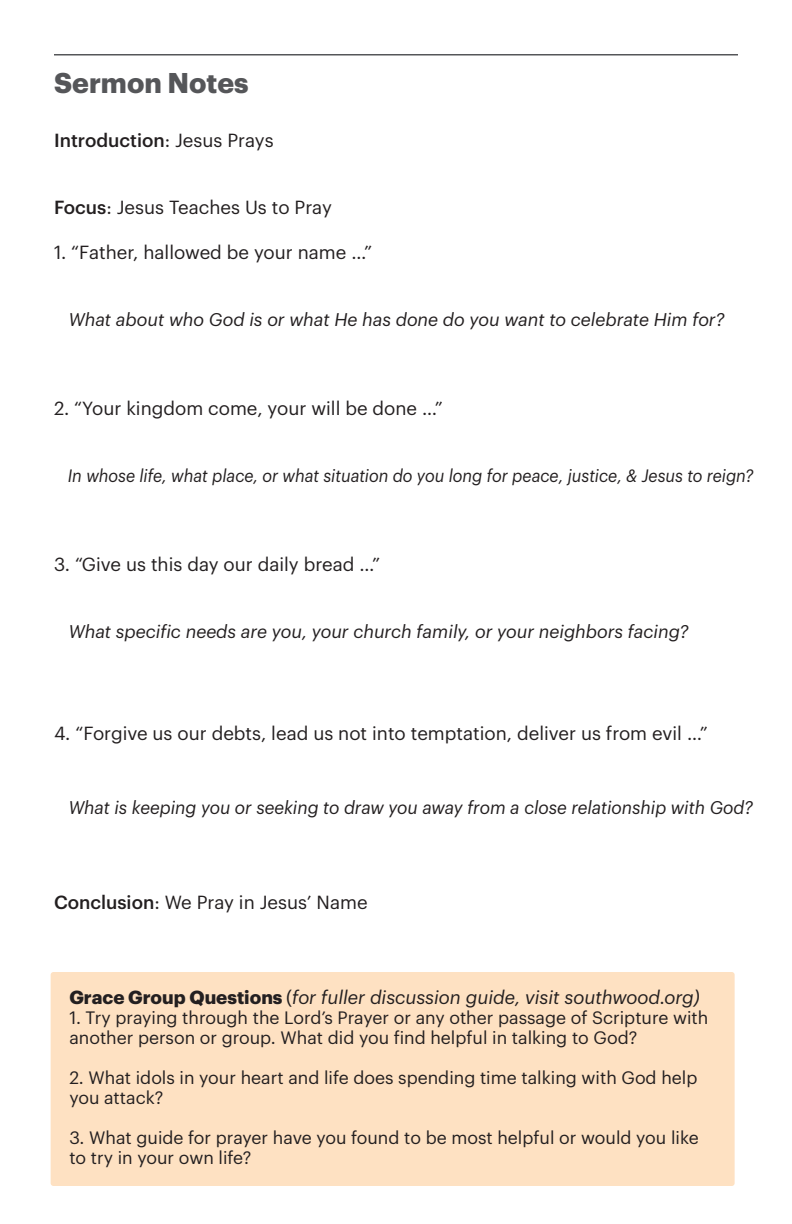
<style>
.page{position:relative;width:792px;height:1224px;background:#fff}
.page>*{position:absolute;margin:0;border:0;box-sizing:border-box;transform-origin:0 0}
.t1{font:700 28px "Graphik";color:#555659}
.t2{font:18.6px "Graphik";color:#231f20}
.t3{font:italic 18.6px "Graphik";color:#231f20}
.t4{font:500 18.6px "Graphik";color:#231f20}
.t5{font:italic 18px "Graphik";color:#231f20}
.t6{font:17.6px/20px "Graphik";color:#231f20}
.t7{font:italic 17.6px "Graphik";color:#231f20;scale:.93 1}
.s1{font-weight:400}
.s2{font-weight:500}
.s3{font-weight:700;font-style:normal}
.s4{font-style:normal}
</style>
<div class="page">
<div style="left:51px;top:972px;width:684px;height:214px;background:#fee1c2;border-radius:3px"></div>
<hr style="left:54px;top:54px;width:684px;height:2px;background:#555659">
<p class="t1" style="left:54px;top:61px;width:196px">Sermon Notes</p>
<p class="t4" style="left:54px;top:126px;width:221px">Introduction<span class="s1">: Jesus Prays</span></p>
<p class="t2" style="left:54px;top:193px;width:279px"><span class="s2">Focus</span>: Jesus Teaches Us to Pray</p>
<p class="t2" style="left:54px;top:238px;width:320px">1. “Father, hallowed be your name …”</p>
<p class="t5" style="left:69px;top:306px;width:657px">What about who God is or what He has done do you want to celebrate Him for?</p>
<p class="t2" style="left:54px;top:394px;width:390px">2. “Your kingdom come, your will be done …”</p>
<p class="t7" style="left:68px;top:462px;width:739px">In whose life, what place, or what situation do you long for peace, justice, &amp; Jesus to reign?</p>
<p class="t2" style="left:54px;top:550px;width:328px">3. “Give us this day our daily bread …”</p>
<p class="t5" style="left:69px;top:618px;width:621px">What specific needs are you, your church family, or your neighbors facing?</p>
<p class="t2" style="left:54px;top:720px;width:655px">4. “Forgive us our debts, lead us not into temptation, deliver us from evil …”</p>
<p class="t5" style="left:69px;top:794px;width:686px">What is keeping you or seeking to draw you away from a close relationship with God?</p>
<p class="t2" style="left:54px;top:889px;width:315px"><span class="s2">Conclusion</span>: We Pray in Jesus’ Name</p>
<p class="t3" style="left:69px;top:984px;width:632px"><span class="s3">Grace Group Questions</span> <span class="s4">(</span>for fuller discussion guide, visit southwood.org)</p>
<p class="t6" style="left:69px;top:1006px;width:640px">1. Try praying through the Lord’s Prayer or any other passage of Scripture with another person or group. What did you find helpful in talking to God?</p>
<p class="t6" style="left:69px;top:1066px;width:630px">2. What idols in your heart and life does spending time talking with God help you attack?</p>
<p class="t6" style="left:69px;top:1126px;width:631px">3. What guide for prayer have you found to be most helpful or would you like to try in your own life?</p>
</div>
